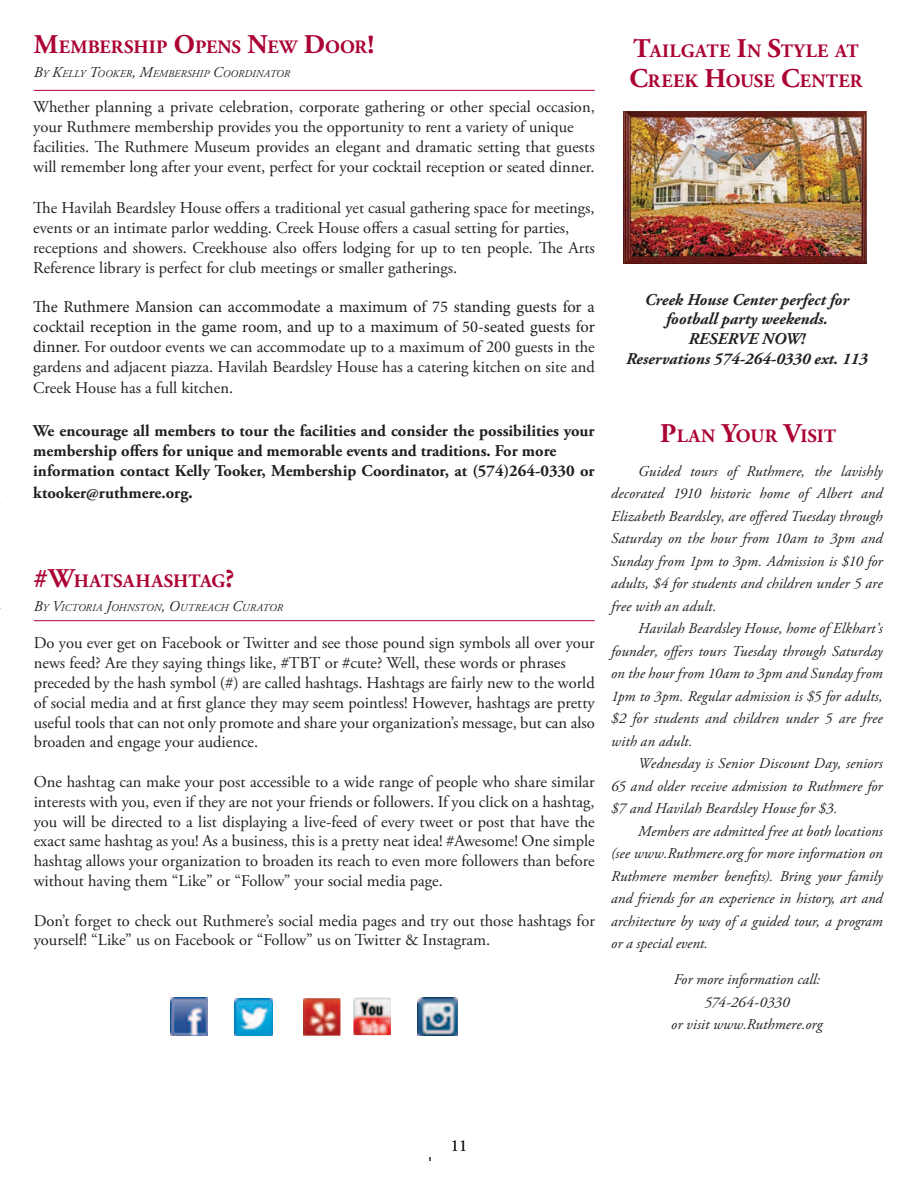
<style>
.page{position:relative;width:918px;height:1188px;background:#fff}
.page>*{position:absolute;margin:0;border:0;box-sizing:border-box;transform-origin:0 0}
.t1{font:700 18.9px/30px "Adobe Garamond Pro";letter-spacing:.01em;color:#ab0333}
.t2{font:16.5px/19.8px "Adobe Garamond Pro";color:#231f20}
.t3{font:700 16.5px/19.8px "Adobe Garamond Pro";color:#231f20}
.t4{font:16.5px/19.8px "Minion Pro";color:#231f20}
.t5{font:italic 700 16.5px/19.8px "Adobe Garamond Pro";color:#231f20;text-align:center}
.t6{font:italic 15px/22.5px "Adobe Garamond Pro";letter-spacing:.005em;color:#231f20;text-align:justify}
.t7{font:italic 10.5px "Adobe Garamond Pro";letter-spacing:.005em;color:#231f20}
.s1{font-size:27px}
.s2{font-size:15px}
.s3{font-family:"Minion Pro"}
.s4{font-size:18px}
</style>
<div class="page">
<img style="left:624px;top:111px;width:243px;height:152px">
<hr style="left:34px;top:90px;width:561px;height:1px;background:#ab0333">
<hr style="left:34px;top:620px;width:561px;height:1px;background:#ab0333">
<img style="left:170px;top:998px;width:38px;height:37px">
<img style="left:235px;top:998px;width:37px;height:38px">
<img style="left:303px;top:998px;width:37px;height:38px">
<img style="left:353px;top:998px;width:38px;height:37px">
<img style="left:417px;top:997px;width:40px;height:39px">
<p class="t1" style="left:34px;top:33px;width:342px"><span class="s1">M</span>EMBERSHIP <span class="s1">O</span>PENS <span class="s1">N</span>EW <span class="s1">D</span>OOR<span class="s1">!</span></p>
<p class="t7" style="left:34px;top:68px;width:258px"><span class="s2">B</span>Y <span class="s2">K</span>ELLY <span class="s2">T</span>OOKER<span class="s2">, M</span>EMBERSHIP <span class="s2">C</span>OORDINATOR</p>
<p class="t2" style="left:33px;top:98px;width:563px">Whether planning a private celebration, corporate gathering or other special occasion, your Ruthmere membership provides you the opportunity to rent a variety of unique facilities. The Ruthmere Museum provides an elegant and dramatic setting that guests will remember long after your event, perfect for your cocktail reception or seated dinner.</p>
<p class="t2" style="left:33px;top:199px;width:563px">The Havilah Beardsley House offers a traditional yet casual gathering space for meetings, events or an intimate parlor wedding. Creek House offers a casual setting for parties, receptions and showers. Creekhouse also offers lodging for up to ten people. The Arts Reference library is perfect for club meetings or smaller gatherings.</p>
<p class="t4" style="left:33px;top:297px;width:563px">The Ruthmere Mansion can accommodate a maximum of 75 standing guests for a cocktail reception in the game room, and up to a maximum of 50-seated guests for</p>
<p class="t2" style="left:33px;top:337px;width:563px"><span class="s3">dinner.</span> For outdoor events we can accommodate up to a maximum of 200 guests in the gardens and adjacent piazza. Havilah Beardsley House has a catering kitchen on site and</p>
<p class="t2" style="left:33px;top:379px;width:201px">Creek House has a full kitchen.</p>
<p class="t3" style="left:33px;top:422px;width:563px">We encourage all members to tour the facilities and consider the possibilities your membership offers for unique and memorable events and traditions. For more information contact Kelly Tooker, Membership Coordinator, at (574)264-0330 or</p>
<p class="t3" style="left:33px;top:483px;width:161px">ktooker@ruthmere.org<span class="s4">.</span></p>
<p class="t1" style="left:34px;top:566px;width:202px"><span class="s1">#W</span>HATSAHASHTAG<span class="s1">?</span></p>
<p class="t7" style="left:34px;top:601px;width:251px"><span class="s2">B</span>Y <span class="s2">V</span>ICTORIA <span class="s2">J</span>OHNSTON<span class="s2">, O</span>UTREACH <span class="s2">C</span>URATOR</p>
<p class="t2" style="left:34px;top:634px;width:563px">Do you ever get on Facebook or Twitter and see those pound sign symbols all over your news feed? Are they saying things like, #TBT or #cute? Well, these words or phrases preceded by the hash symbol (#) are called hashtags. Hashtags are fairly new to the world of social media and at first glance they may seem pointless! However, hashtags are pretty useful tools that can not only promote and share your organization’s message, but can also broaden and engage your audience.</p>
<p class="t2" style="left:34px;top:772px;width:563px;text-align:justify">One hashtag can make your post accessible to a wide range of people who share similar interests with you, even if they are not your friends or followers. If you click on a hashtag, you will be directed to a list displaying a live-feed of every tweet or post that have the exact same hashtag as you! As a business, this is a pretty neat idea! #Awesome! One simple hashtag allows your organization to broaden its reach to even more followers than before without having them “Like” or “Follow” your social media page.</p>
<p class="t2" style="left:34px;top:911px;width:563px">Don’t forget to check out Ruthmere’s social media pages and try out those hashtags for yourself! “Like” us on Facebook or “Follow” us on Twitter &amp; Instagram.</p>
<p class="t1" style="left:629px;top:36px;width:234px"><span class="s1">T</span>AILGATE <span class="s1">I</span>N <span class="s1">S</span>TYLE AT<br><span class="s1">C</span>REEK <span class="s1">H</span>OUSE <span class="s1">C</span>ENTER</p>
<p class="t5" style="left:626px;top:290px;width:243px">Creek House Center perfect for football party weekends.<br>RESERVE NOW!<br>Reservations 574-264-0330 ext. 113</p>
<p class="t1" style="left:660px;top:421px;width:177px"><span class="s1">P</span>LAN <span class="s1">Y</span>OUR <span class="s1">V</span>ISIT</p>
<p class="t6" style="left:611px;top:460px;width:273px;text-indent:27px">Guided tours of Ruthmere, the lavishly decorated 1910 historic home of Albert and Elizabeth Beardsley, are offered Tuesday through Saturday on the hour from 10am to 3pm and Sunday from 1pm to 3pm. Admission is $10 for adults, $4 for students and children under 5 are free with an adult.</p>
<p class="t6" style="left:611px;top:617px;width:273px;text-indent:27px">Havilah Beardsley House, home of Elkhart’s founder, offers tours Tuesday through Saturday on the hour from 10am to 3pm and Sunday from 1pm to 3pm. Regular admission is $5 for adults, $2 for students and children under 5 are free with an adult.</p>
<p class="t6" style="left:611px;top:752px;width:273px;text-indent:27px">Wednesday is Senior Discount Day, seniors 65 and older receive admission to Ruthmere for $7 and Havilah Beardsley House for $3.</p>
<p class="t6" style="left:611px;top:820px;width:273px;text-indent:27px">Members are admitted free at both locations (see www.Ruthmere.org for more information on Ruthmere member benefits). Bring your family and friends for an experience in history, art and architecture by way of a guided tour, a program or a special event.</p>
<p class="t6" style="left:671px;top:968px;width:153px;text-align:center">For more information call:<br>574-264-0330<br>or visit www.Ruthmere.org</p>
<p class="t2" style="left:451px;top:1136px;width:18px">11</p>
</div>
